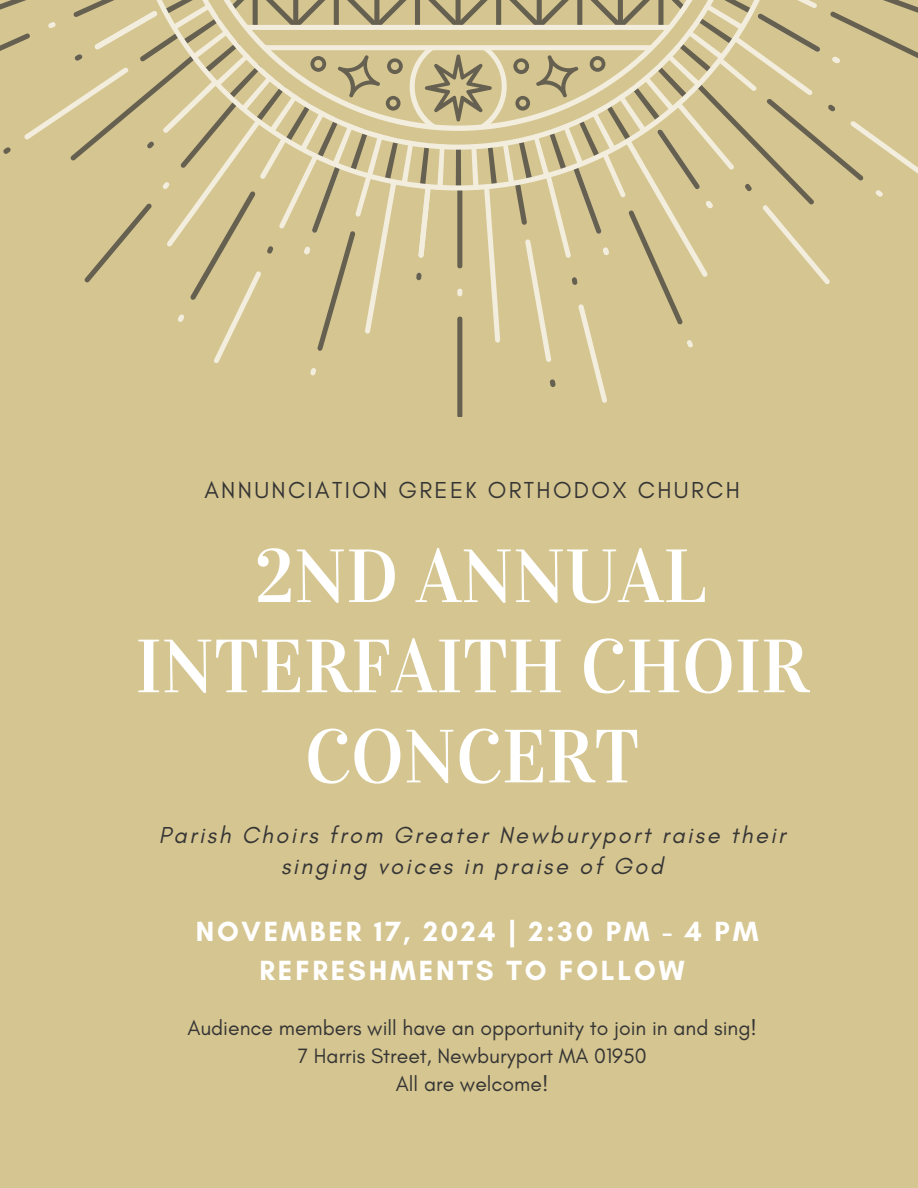
<style>
.page{position:relative;width:918px;height:1188px;background:#d5c590}
.page>*{position:absolute;margin:0;border:0;box-sizing:border-box;transform-origin:0 0}
.t1{font:75.45px/90.2px "Vidaloka";color:#fff;text-align:center}
.t2{font:700 28.35px/38.8px "Glacial Indifference";letter-spacing:.1em;color:#fff;text-align:center}
.t3{font:italic 23.55px/31.8px "Glacial Indifference";letter-spacing:.1em;color:#353535;text-align:center}
.t4{font:23.55px "Glacial Indifference";letter-spacing:.1em;color:#353535}
.t5{font:21.15px "Glacial Indifference";color:#353535}
</style>
<div class="page">
<svg style="left:0;top:0;width:918px;height:416px"></svg>
<h1 class="t4" style="left:204px;top:476px;width:537px">ANNUNCIATION GREEK ORTHODOX CHURCH</h1>
<h3 class="t1" style="left:136px;top:532px;width:674px">2ND ANNUAL<br>INTERFAITH CHOIR<br>CONCERT</h3>
<p class="t3" style="left:159px;top:818px;width:628px">Parish Choirs from Greater Newburyport raise their singing voices in praise of God</p>
<h4 class="t2" style="left:196px;top:912px;width:564px">NOVEMBER 17, 2024 | 2:30 PM - 4 PM<br>REFRESHMENTS TO FOLLOW</h4>
<h2 class="t5" style="left:187px;top:1015px;width:571px">Audience members will have an opportunity to join in and sing!</h2>
<p class="t5" style="left:298px;top:1043px;width:350px">7 Harris Street, Newburyport MA 01950</p>
<p class="t5" style="left:396px;top:1071px;width:154px">All are welcome!</p>
</div>
